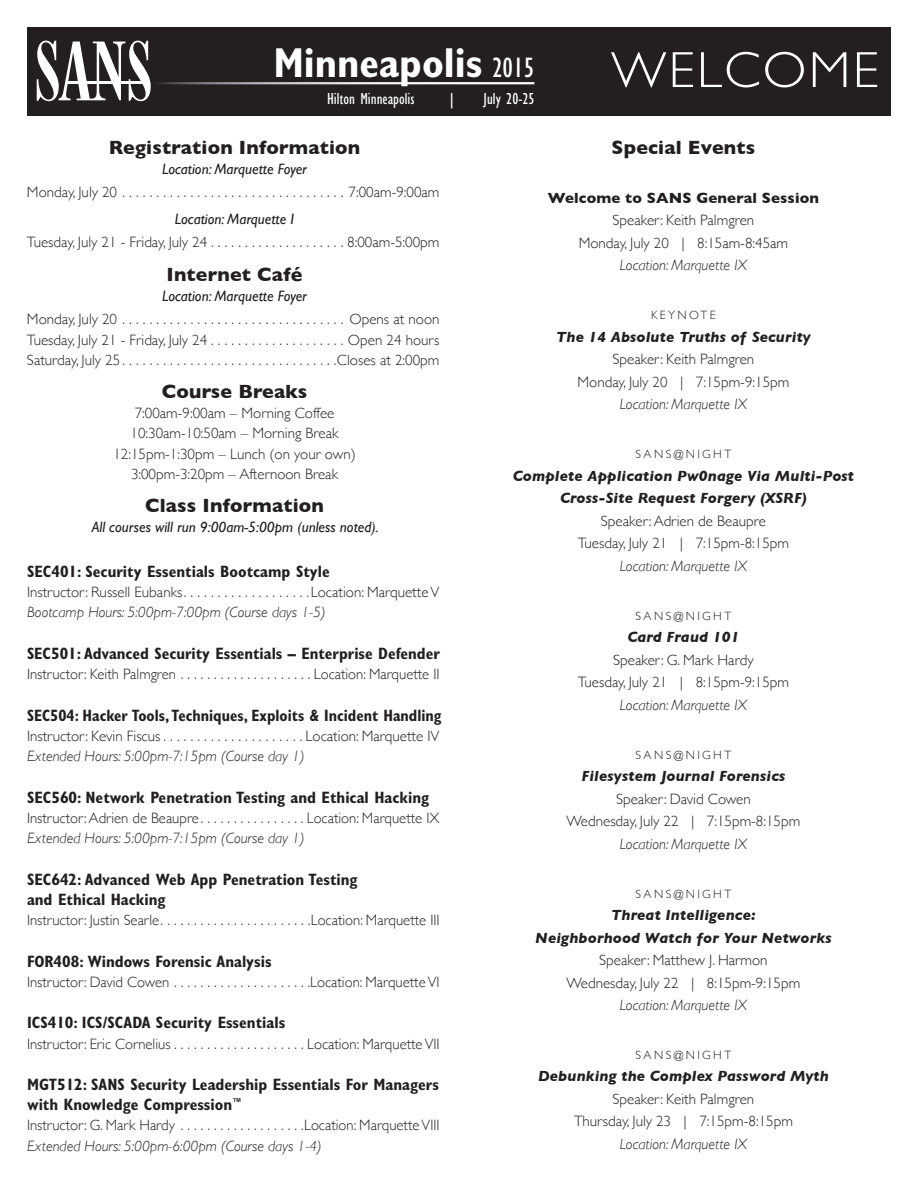
<style>
.page{position:relative;width:918px;height:1188px;background:#fff}
.page>*{position:absolute;margin:0;border:0;box-sizing:border-box;transform-origin:0 0}
.t1{font:300 51px "Gill Sans";letter-spacing:.04em;color:#fff;scale:1.05 1}
.t2{font:700 condensed 42px "Gill Sans";color:#fff}
.t3{font:700 19.5px "Gill Sans";letter-spacing:.01em;color:#231f20}
.t4{font:700 condensed 16.5px/20.1px "Gill Sans";color:#231f20}
.t5{font:700 condensed 16.5px "Gill Sans";color:#231f20;scale:.95 1}
.t6{font:condensed 16.5px "Gill Sans";color:#fff}
.t7{font:300 15px/22.5px "Gill Sans";color:#231f20;text-align:center}
.t8{font:italic 300 15px "Gill Sans";color:#231f20}
.t9{font:italic 700 15px/22.5px "Gill Sans";letter-spacing:.01em;color:#231f20;text-align:center}
.t10{font:italic 15px "Gill Sans";color:#231f20}
.t11{font:700 15px "Gill Sans";letter-spacing:.01em;color:#231f20}
.t12{font:300 12px "Gill Sans";letter-spacing:.2em;color:#231f20}
.s1{font-weight:400;font-size:28.95px}
</style>
<div class="page">
<div style="left:27px;top:27px;width:864px;height:89px;background:#231f20"></div>
<svg style="left:37px;top:41px;width:114px;height:60px"></svg>
<hr style="left:66px;top:81px;width:80px;height:3px;background:#fff">
<hr style="left:156px;top:82px;width:378px;height:2px;background:#fff">
<h2 class="t2" style="left:273px;top:38px;width:263px">Minneapolis <span class="s1">2015</span></h2>
<p class="t6" style="left:327px;top:90px;width:89px">Hilton Minneapolis</p>
<p class="t6" style="left:447px;top:90px;width:10px">|</p>
<p class="t6" style="left:484px;top:90px;width:52px">July 20-25</p>
<h1 class="t1" style="left:611px;top:30px;width:257px">WELCOME</h1>
<h3 class="t3" style="left:109px;top:132px;width:253px">Registration Information</h3>
<p class="t10" style="left:162px;top:160px;width:146px">Location: Marquette Foyer</p>
<p class="t7" style="left:27px;top:180px;width:414px">Monday, July 20 . . . . . . . . . . . . . . . . . . . . . . . . . . . . . . . . . 7:00am-9:00am</p>
<p class="t10" style="left:175px;top:210px;width:121px">Location: Marquette I</p>
<p class="t7" style="left:27px;top:231px;width:414px">Tuesday, July 21 - Friday, July 24 . . . . . . . . . . . . . . . . . . . 8:00am-5:00pm</p>
<h3 class="t3" style="left:166px;top:259px;width:138px">Internet Café</h3>
<p class="t10" style="left:162px;top:287px;width:146px">Location: Marquette Foyer</p>
<p class="t7" style="left:27px;top:309px;width:414px;line-height:20.1px;text-align:justify">Monday, July 20 . . . . . . . . . . . . . . . . . . . . . . . . . . . . . . . . . Opens at noon Tuesday, July 21 - Friday, July 24 . . . . . . . . . . . . . . . . . . . . Open 24 hours Saturday, July 25 . . . . . . . . . . . . . . . . . . . . . . . . . . . . . . . Closes at 2:00pm</p>
<h3 class="t3" style="left:162px;top:376px;width:147px">Course Breaks</h3>
<p class="t7" style="left:113px;top:403px;width:244px;line-height:20.1px">7:00am-9:00am – Morning Coffee 10:30am-10:50am – Morning Break 12:15pm-1:30pm – Lunch (on your own)<br>3:00pm-3:20pm – Afternoon Break</p>
<h3 class="t3" style="left:145px;top:490px;width:180px">Class Information</h3>
<p class="t10" style="left:92px;top:519px;width:289px">All courses will run 9:00am-5:00pm (unless noted).</p>
<p class="t4" style="left:27px;top:561px;width:304px">SEC401: Security Essentials Bootcamp Style</p>
<p class="t7" style="left:27px;top:581px;width:414px">Instructor: Russell Eubanks . . . . . . . . . . . . . . . . . . Location: Marquette V</p>
<p class="t8" style="left:27px;top:604px;width:300px">Bootcamp Hours: 5:00pm-7:00pm (Course days 1-5)</p>
<p class="t4" style="left:27px;top:643px;width:414px">SEC501: Advanced Security Essentials – Enterprise Defender</p>
<p class="t7" style="left:27px;top:662px;width:414px">Instructor: Keith Palmgren . . . . . . . . . . . . . . . . . . . Location: Marquette II</p>
<p class="t5" style="left:27px;top:706px;width:438px">SEC504: Hacker Tools, Techniques, Exploits &amp; Incident Handling</p>
<p class="t7" style="left:27px;top:724px;width:414px">Instructor: Kevin Fiscus . . . . . . . . . . . . . . . . . . . . Location: Marquette IV</p>
<p class="t8" style="left:27px;top:748px;width:279px">Extended Hours: 5:00pm-7:15pm (Course day 1)</p>
<p class="t4" style="left:27px;top:787px;width:404px">SEC560: Network Penetration Testing and Ethical Hacking</p>
<p class="t7" style="left:27px;top:806px;width:414px">Instructor: Adrien de Beaupre . . . . . . . . . . . . . . . Location: Marquette IX</p>
<p class="t8" style="left:27px;top:830px;width:279px">Extended Hours: 5:00pm-7:15pm (Course day 1)</p>
<p class="t4" style="left:27px;top:869px;width:332px">SEC642: Advanced Web App Penetration Testing and Ethical Hacking</p>
<p class="t7" style="left:27px;top:908px;width:414px">Instructor: Justin Searle . . . . . . . . . . . . . . . . . . . . . . Location: Marquette III</p>
<p class="t4" style="left:27px;top:951px;width:246px">FOR408: Windows Forensic Analysis</p>
<p class="t7" style="left:27px;top:970px;width:414px">Instructor: David Cowen . . . . . . . . . . . . . . . . . . . . Location: Marquette VI</p>
<p class="t4" style="left:27px;top:1013px;width:260px">ICS410: ICS/SCADA Security Essentials</p>
<p class="t7" style="left:27px;top:1032px;width:414px">Instructor: Eric Cornelius . . . . . . . . . . . . . . . . . . . Location: Marquette VII</p>
<p class="t4" style="left:27px;top:1074px;width:413px">MGT512: SANS Security Leadership Essentials For Managers with Knowledge Compression<sup>™</sup></p>
<p class="t7" style="left:27px;top:1114px;width:414px">Instructor: G. Mark Hardy . . . . . . . . . . . . . . . . . . Location: Marquette VIII</p>
<p class="t8" style="left:27px;top:1137px;width:296px">Extended Hours: 5:00pm-6:00pm (Course days 1-4)</p>
<h3 class="t3" style="left:612px;top:132px;width:145px">Special Events</h3>
<p class="t11" style="left:548px;top:186px;width:273px">Welcome to SANS General Session</p>
<p class="t7" style="left:579px;top:208px;width:211px">Speaker: Keith Palmgren<br>Monday, July 20 | 8:15am-8:45am</p>
<p class="t8" style="left:620px;top:257px;width:129px">Location: Marquette IX</p>
<p class="t12" style="left:651px;top:306px;width:66px">KEYNOTE</p>
<p class="t9" style="left:556px;top:325px;width:256px">The 14 Absolute Truths of Security</p>
<p class="t7" style="left:577px;top:347px;width:213px">Speaker: Keith Palmgren<br>Monday, July 20 | 7:15pm-9:15pm</p>
<p class="t8" style="left:620px;top:396px;width:129px">Location: Marquette IX</p>
<p class="t12" style="left:636px;top:445px;width:97px">SANS@NIGHT</p>
<p class="t9" style="left:513px;top:464px;width:343px">Complete Application Pw0nage Via Multi-Post<br>Cross-Site Request Forgery (XSRF)</p>
<p class="t7" style="left:578px;top:509px;width:213px">Speaker: Adrien de Beaupre<br>Tuesday, July 21 | 7:15pm-8:15pm</p>
<p class="t8" style="left:620px;top:557px;width:129px">Location: Marquette IX</p>
<p class="t12" style="left:636px;top:606px;width:97px">SANS@NIGHT</p>
<p class="t9" style="left:627px;top:626px;width:113px">Card Fraud 101</p>
<p class="t7" style="left:578px;top:648px;width:213px">Speaker: G. Mark Hardy<br>Tuesday, July 21 | 8:15pm-9:15pm</p>
<p class="t8" style="left:620px;top:696px;width:129px">Location: Marquette IX</p>
<p class="t12" style="left:636px;top:745px;width:97px">SANS@NIGHT</p>
<p class="t9" style="left:582px;top:765px;width:205px">Filesystem Journal Forensics</p>
<p class="t7" style="left:567px;top:787px;width:235px">Speaker: David Cowen<br>Wednesday, July 22 | 7:15pm-8:15pm</p>
<p class="t8" style="left:620px;top:835px;width:129px">Location: Marquette IX</p>
<p class="t12" style="left:636px;top:884px;width:97px">SANS@NIGHT</p>
<p class="t9" style="left:535px;top:904px;width:298px">Threat Intelligence:<br>Neighborhood Watch for Your Networks</p>
<p class="t7" style="left:567px;top:948px;width:235px">Speaker: Matthew J. Harmon<br>Wednesday, July 22 | 8:15pm-9:15pm</p>
<p class="t8" style="left:620px;top:997px;width:129px">Location: Marquette IX</p>
<p class="t12" style="left:636px;top:1046px;width:97px">SANS@NIGHT</p>
<p class="t9" style="left:538px;top:1065px;width:292px">Debunking the Complex Password Myth</p>
<p class="t7" style="left:574px;top:1087px;width:220px">Speaker: Keith Palmgren<br>Thursday, July 23 | 7:15pm-8:15pm</p>
<p class="t8" style="left:620px;top:1136px;width:129px">Location: Marquette IX</p>
</div>
